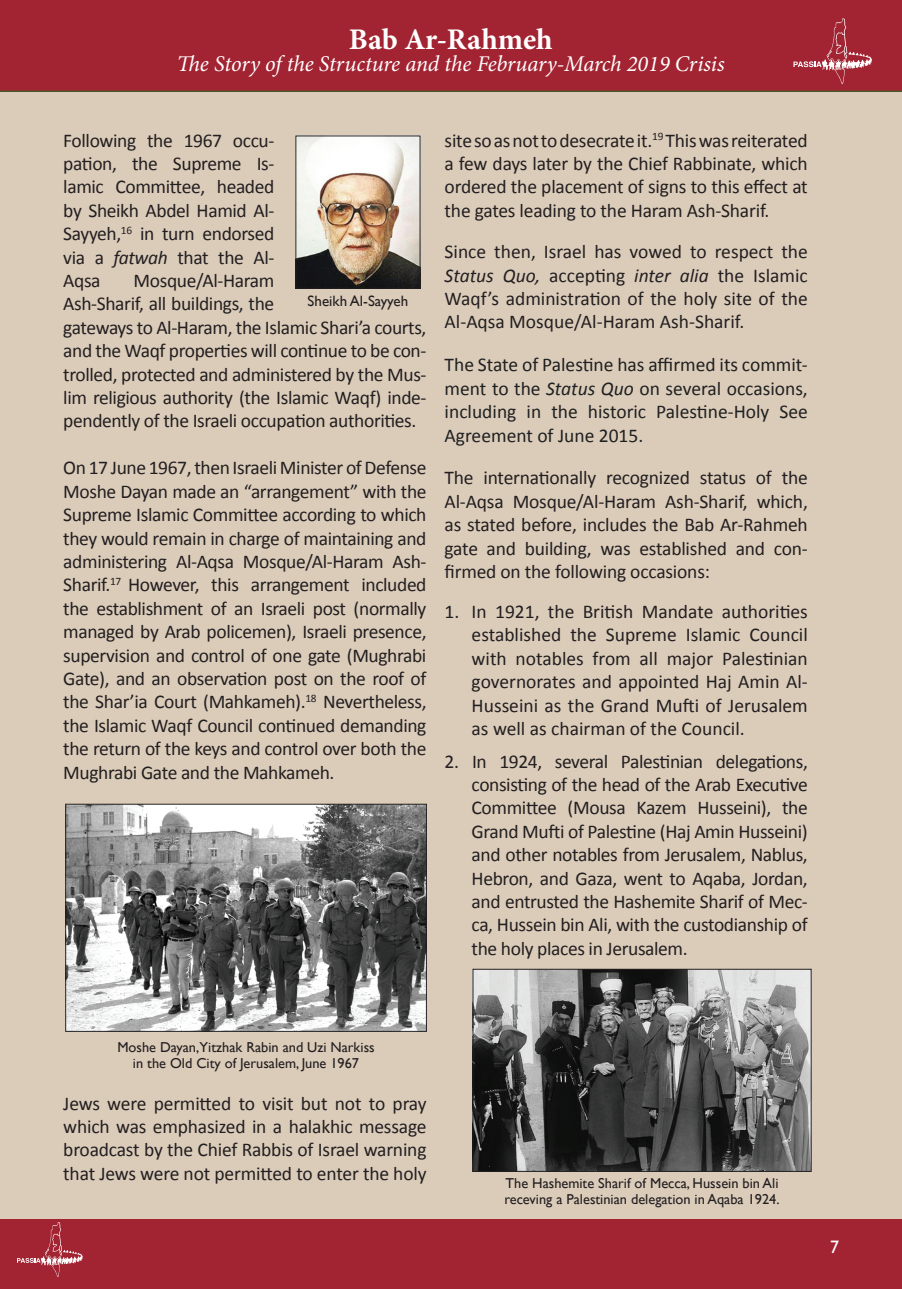
<style>
.page{position:relative;width:902px;height:1289px;background:#fff}
.page>*{position:absolute;margin:0;border:0;box-sizing:border-box;transform-origin:0 0}
.t1{font:700 30px "Minion Pro";color:#fff}
.t2{font:italic 22.5px "Minion Pro";letter-spacing:-.01em;color:#fff}
.t3{font:19.5px/23.4px "Calibri";letter-spacing:-.02em;color:#231f20;text-align:justify}
.t4{font:19.5px/23.4px "Calibri";color:#1f2020;text-align:justify}
.t5{font:18px "Gill Sans";color:#fff}
.t6{font:15px "Gill Sans";color:#231f20}
.t7{font:14.4px/15.8px "Gill Sans";color:#231f20;text-align:center}
.s1{font-style:italic}
</style>
<div class="page">
<div style="left:0;top:1218px;width:901px;height:70px;background:#a22332"></div>
<div style="left:0;top:0;width:901px;height:92px;background:#a22332"></div>
<svg style="left:793px;top:18px;width:79px;height:66px;background:#ab3846"></svg>
<div style="left:0;top:92px;width:901px;height:1126px;background:#dbccba"></div>
<svg style="left:17px;top:1221px;width:66px;height:56px;background:#aa3845"></svg>
<img style="left:298px;top:138px;width:120px;height:148px">
<div style="left:296px;top:136px;width:124px;height:152px;border:1px solid #231f20"></div>
<img style="left:67px;top:806px;width:357px;height:223px">
<div style="left:65px;top:804px;width:361px;height:227px;border:1px solid #231f20"></div>
<img style="left:474px;top:971px;width:335px;height:198px">
<div style="left:472px;top:969px;width:339px;height:202px;border:1px solid #231f20"></div>
<h1 class="t1" style="left:349px;top:18px;width:205px">Bab Ar-Rahmeh</h1>
<p class="t2" style="left:177px;top:49px;width:549px">The Story of the Structure and the February-March 2019 Crisis</p>
<p class="t3" style="left:63px;top:127px;width:212px">Following the 1967 occu&shy;pation, the Supreme Is&shy;lamic Committee, headed by Sheikh Abdel Hamid Al-Sayyeh,<sup>16</sup> in turn endorsed via a <span class="s1">fatwah</span> that the Al-Aqsa</p>
<p class="t3" style="left:63px;top:268px;width:364px;text-align:left;text-indent:70px">Mosque/Al-Haram<br>Ash-Sharif, all buildings, the<br>gateways to Al-Haram, the Islamic Shari’a courts, and the Waqf properties will continue to be con&shy;trolled, protected and administered by the Mus&shy;lim religious authority (the Islamic Waqf) inde&shy;pendently of the Israeli occupation authorities.</p>
<p class="t3" style="left:63px;top:455px;width:365px">On 17 June 1967, then Israeli Minister of Defense Moshe Dayan made an “arrangement” with the Supreme Islamic Committee according to which they would remain in charge of maintaining and administering Al-Aqsa Mosque/Al-Haram Ash-Sharif.<sup>17</sup> However, this arrangement included the establishment of an Israeli post (normally managed by Arab policemen), Israeli presence, supervision and control of one gate (Mughrabi Gate), and an observation post on the roof of the Shar’ia Court (Mahkameh).<sup>18</sup> Nevertheless, the Islamic Waqf Council continued demanding the return of the keys and control over both the Mughrabi Gate and the Mahkameh.</p>
<p class="t6" style="left:307px;top:292px;width:102px">Sheikh Al-Sayyeh</p>
<p class="t3" style="left:444px;top:127px;width:365px">site so as not to desecrate it.<sup>19</sup> This was reiterated a few days later by the Chief Rabbinate, which ordered the placement of signs to this effect at the gates leading to the Haram Ash-Sharif.</p>
<p class="t3" style="left:444px;top:239px;width:365px">Since then, Israel has vowed to respect the <span class="s1">Status Quo,</span> accepting <span class="s1">inter alia</span> the Islamic Waqf’s administration of the holy site of the Al-Aqsa Mosque/Al-Haram Ash-Sharif.</p>
<p class="t4" style="left:444px;top:352px;width:365px">The State of Palestine has affirmed its commit&shy;ment to the <span class="s1">Status Quo</span> on several occasions, including in the historic Palestine-Holy See Agreement of June 2015.</p>
<p class="t3" style="left:444px;top:465px;width:365px">The internationally recognized status of the Al-Aqsa Mosque/Al-Haram Ash-Sharif, which, as stated before, includes the Bab Ar-Rahmeh gate and building, was established and con&shy;firmed on the following occasions:</p>
<p class="t3" style="left:471px;top:599px;width:338px;text-indent:-27px">1. In 1921, the British Mandate authorities established the Supreme Islamic Council with notables from all major Palestinian governorates and appointed Haj Amin Al-Husseini as the Grand Mufti of Jerusalem as well as chairman of the Council.</p>
<p class="t3" style="left:471px;top:748px;width:338px;text-indent:-27px">2. In 1924, several Palestinian delegations, consisting of the head of the Arab Executive Committee (Mousa Kazem Husseini), the Grand Mufti of Palestine (Haj Amin Husseini) and other notables from Jerusalem, Nablus, Hebron, and Gaza, went to Aqaba, Jordan, and entrusted the Hashemite Sharif of Mec&shy;ca, Hussein bin Ali, with the custodianship of the holy places in Jerusalem.</p>
<p class="t7" style="left:117px;top:1039px;width:259px">Moshe Dayan,Yitzhak Rabin and Uzi Narkiss in the Old City of Jerusalem, June 1967</p>
<p class="t3" style="left:63px;top:1090px;width:365px">Jews were permitted to visit but not to pray which was emphasized in a halakhic message broadcast by the Chief Rabbis of Israel warning that Jews were not permitted to enter the holy</p>
<p class="t7" style="left:504px;top:1175px;width:277px;text-align:left">The Hashemite Sharif of Mecca, Hussein bin Ali receving a Palestinian delegation in Aqaba 1924.</p>
<p class="t5" style="left:830px;top:1236px;width:10px">7</p>
</div>
